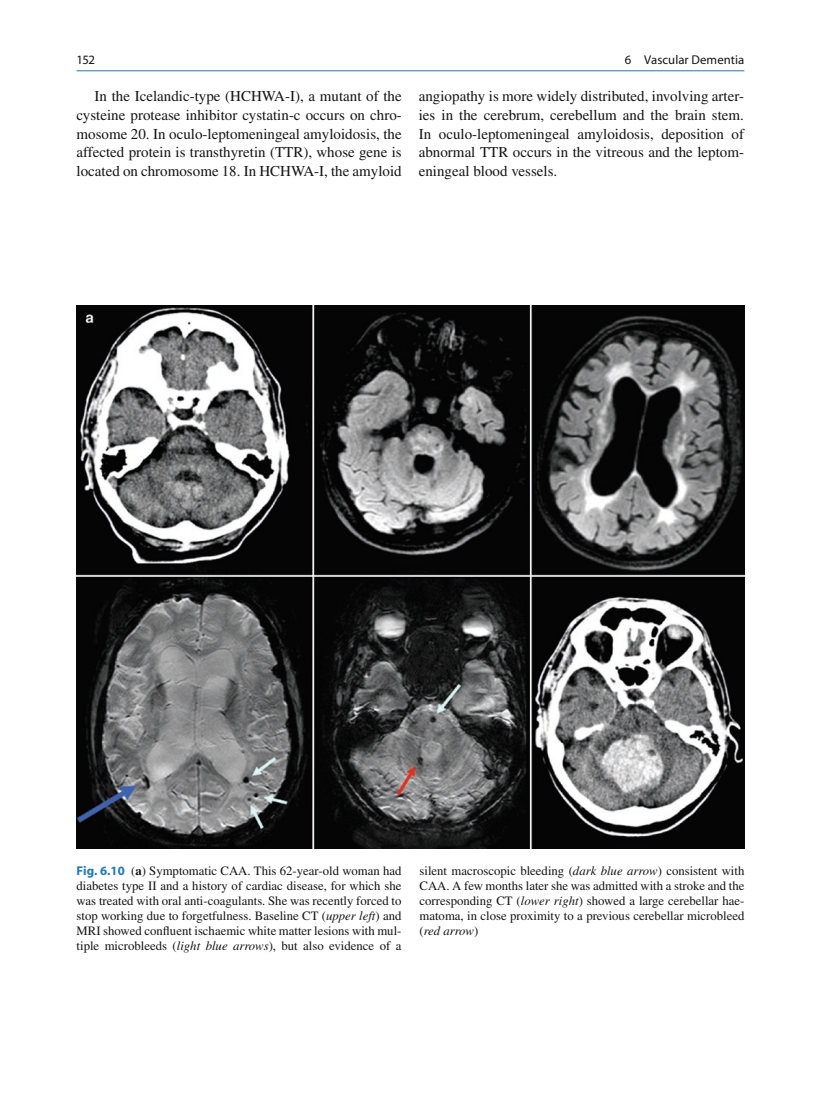
<style>
.page{position:relative;width:821px;height:1106px;background:#fff}
.page>*{position:absolute;margin:0;border:0;box-sizing:border-box;transform-origin:0 0}
.t1{font:15px/18.8px "Times";color:#131413;text-align:justify}
.t2{font:12.75px/15px "Times";color:#131413;text-align:justify}
.t3{font:12.75px "Myriad";letter-spacing:.005em;color:#131413}
.s1{font-family:"Myriad";font-weight:700;color:#2178ba}
.s2{font-weight:700}
.s3{font-style:italic}
</style>
<div class="page">
<hr style="left:77px;top:70px;width:667px;height:1px;background:#2178ba">
<img style="left:77px;top:305px;width:667px;height:543px">
<p class="t3" style="left:76px;top:54px;width:20px">152</p>
<p class="t3" style="left:625px;top:54px;width:121px">6 Vascular Dementia</p>
<p class="t1" style="left:76px;top:87px;width:327px;text-indent:18px">In the Icelandic-type (HCHWA-I), a mutant of the cysteine protease inhibitor cystatin-c occurs on chro&shy;mosome 20. In oculo-leptomeningeal amyloidosis, the affected protein is transthyretin (TTR), whose gene is located on chromosome 18. In HCHWA-I, the amyloid</p>
<p class="t1" style="left:419px;top:87px;width:327px">angiopathy is more widely distributed, involving arter&shy;ies in the cerebrum, cerebellum and the brain stem.<br>In oculo-leptomeningeal amyloidosis, deposition of abnormal TTR occurs in the vitreous and the leptom&shy;eningeal blood vessels.</p>
<p class="t2" style="left:77px;top:863px;width:326px"><span class="s1">Fig. 6.10</span> (<span class="s2">a</span>) Symptomatic CAA. This 62-year-old woman had diabetes type II and a history of cardiac disease, for which she was treated with oral anti-coagulants. She was recently forced to stop working due to forgetfulness. Baseline CT (<span class="s3">upper left</span>) and MRI showed confluent ischaemic white matter lesions with mul&shy;tiple microbleeds (<span class="s3">light blue arrows</span>), but also evidence of a</p>
<p class="t2" style="left:419px;top:863px;width:326px">silent macroscopic bleeding (<span class="s3">dark blue arrow</span>) consistent with CAA. A few months later she was admitted with a stroke and the corresponding CT (<span class="s3">lower right</span>) showed a large cerebellar hae&shy;matoma, in close proximity to a previous cerebellar microbleed (<span class="s3">red arrow</span>)</p>
</div>
